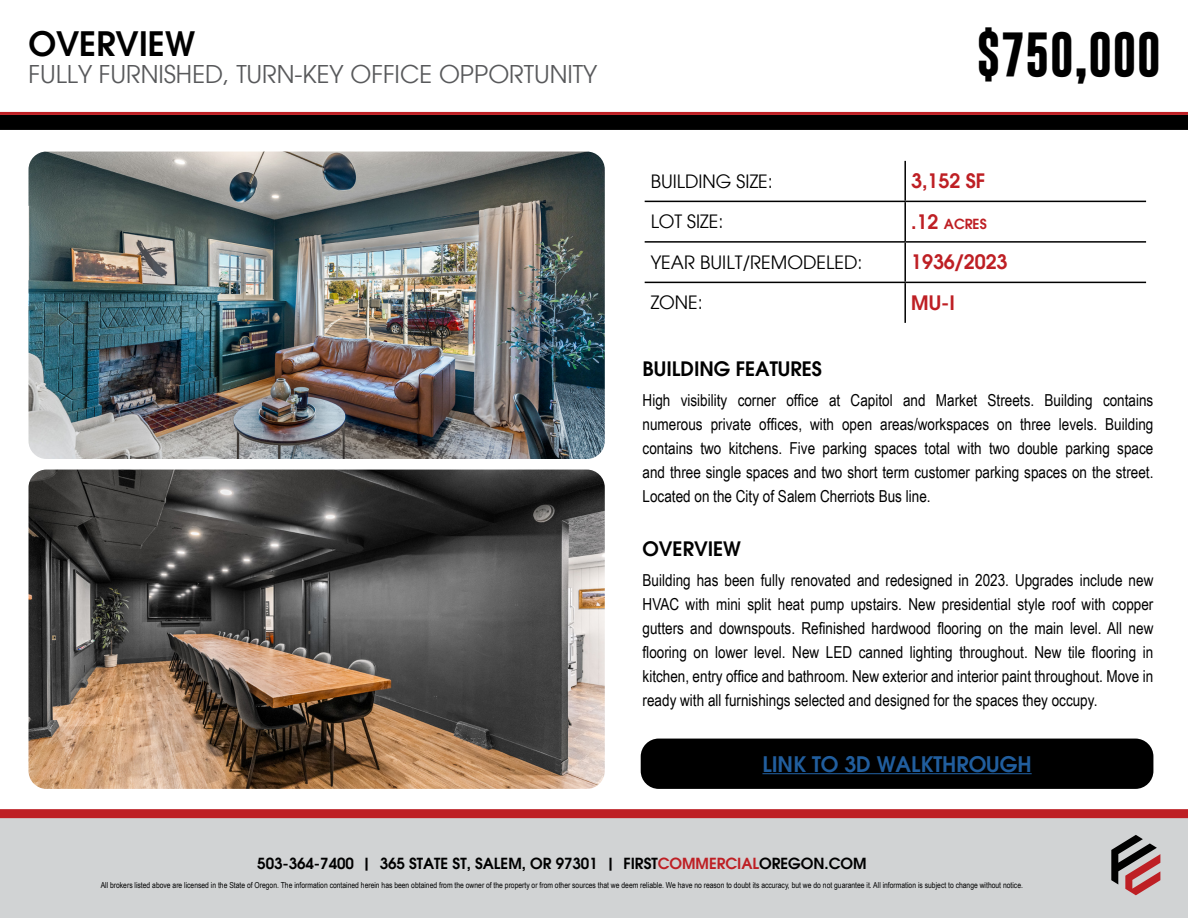
<style>
.page{position:relative;width:1188px;height:918px;background:#fff}
.page>*{position:absolute;margin:0;border:0;box-sizing:border-box;transform-origin:0 0}
.t1{font:700 45px "Gobold";color:#000}
.t2{font:600 33px "Avant Garde";color:#000}
.t3{font:24px "Avant Garde";color:#58595b}
.t4{font:600 21px "Avant Garde";color:#215e9e}
.t5{font:600 19.5px "Avant Garde";color:#000}
.t6{font:600 19.5px "Avant Garde";color:#be1f24}
.t7{font:18px "Avant Garde";color:#000}
.t8{font:16.5px/24px "Arial Narrow";color:#000;text-align:justify}
.t9{font:600 15px "Avant Garde";color:#000}
.t10{font:600 13.65px "Avant Garde";color:#be1f24}
.t11{font:8.25px "Arial Narrow";color:#000}
.s1{font-size:19.5px}
.s2{color:#be1f24}
</style>
<div class="page">
<div style="left:1px;top:818px;width:1187px;height:100px;background:#d1d3d4"></div>
<img style="left:28px;top:152px;width:577px;height:307px">
<div style="left:0;top:115px;width:1188px;height:15px;background:#000"></div>
<hr style="left:0;top:112px;width:1188px;height:3px;background:#be1f24">
<div style="left:0;top:809px;width:1188px;height:9px;background:#be1f24"></div>
<svg style="left:1111px;top:835px;width:49px;height:60px"></svg>
<hr style="left:904px;top:161px;width:2px;height:40px;background:#000">
<hr style="left:904px;top:202px;width:2px;height:39px;background:#000">
<hr style="left:904px;top:243px;width:2px;height:39px;background:#000">
<hr style="left:904px;top:283px;width:2px;height:40px;background:#000">
<hr style="left:645px;top:201px;width:260px;height:1px;background:#000">
<hr style="left:905px;top:201px;width:241px;height:1px;background:#000">
<hr style="left:645px;top:241px;width:260px;height:2px;background:#000">
<hr style="left:905px;top:241px;width:241px;height:2px;background:#000">
<hr style="left:645px;top:282px;width:260px;height:1px;background:#000">
<hr style="left:905px;top:282px;width:241px;height:1px;background:#000">
<img style="left:28px;top:470px;width:577px;height:319px">
<div style="left:641px;top:739px;width:512px;height:50px;background:#000;border-radius:18px"></div>
<hr style="left:762px;top:773px;width:270px;height:1px;background:#215e9e">
<h2 class="t2" style="left:28px;top:23px;width:168px">OVERVIEW</h2>
<h3 class="t3" style="left:28px;top:60px;width:570px">FULLY FURNISHED, TURN-KEY OFFICE OPPORTUNITY</h3>
<h1 class="t1" style="left:976px;top:26px;width:186px">$750,000</h1>
<p class="t7" style="left:651px;top:170px;width:124px">BUILDING SIZE:</p>
<p class="t6" style="left:911px;top:169px;width:76px">3,152 SF</p>
<p class="t7" style="left:651px;top:211px;width:74px">LOT SIZE:</p>
<p class="t10" style="left:911px;top:215px;width:77px"><span class="s1">.12</span> ACRES</p>
<p class="t7" style="left:651px;top:251px;width:213px">YEAR BUILT/REMODELED:</p>
<p class="t6" style="left:911px;top:250px;width:98px">1936/2023</p>
<p class="t7" style="left:651px;top:292px;width:54px">ZONE:</p>
<p class="t6" style="left:911px;top:290px;width:45px">MU-I</p>
<p class="t5" style="left:643px;top:356px;width:181px">BUILDING FEATURES</p>
<p class="t8" style="left:643px;top:387px;width:512px">High visibility corner office at Capitol and Market Streets. Building contains numerous private offices, with open areas/workspaces on three levels. Building contains two kitchens. Five parking spaces total with two double parking space and three single spaces and two short term customer parking spaces on the street.<br>Located on the City of Salem Cherriots Bus line.</p>
<p class="t5" style="left:643px;top:536px;width:100px">OVERVIEW</p>
<p class="t8" style="left:643px;top:567px;width:512px">Building has been fully renovated and redesigned in 2023. Upgrades include new HVAC with mini split heat pump upstairs. New presidential style roof with copper gutters and downspouts. Refinished hardwood flooring on the main level. All new flooring on lower level. New LED canned lighting throughout. New tile flooring in kitchen, entry office and bathroom. New exterior and interior paint throughout. Move in ready with all furnishings selected and designed for the spaces they occupy.</p>
<p class="t4" style="left:762px;top:750px;width:271px">LINK TO 3D WALKTHROUGH</p>
<p class="t9" style="left:257px;top:853px;width:611px">503-364-7400 | 365 STATE ST, SALEM, OR 97301 | FIRST<span class="s2">COMMERCIAL</span>OREGON.COM</p>
<p class="t11" style="left:101px;top:879px;width:924px">All brokers listed above are licensed in the State of Oregon. The information contained herein has been obtained from the owner of the property or from other sources that we deem reliable. We have no reason to doubt its accuracy, but we do not guarantee it. All information is subject to change without notice.</p>
</div>
